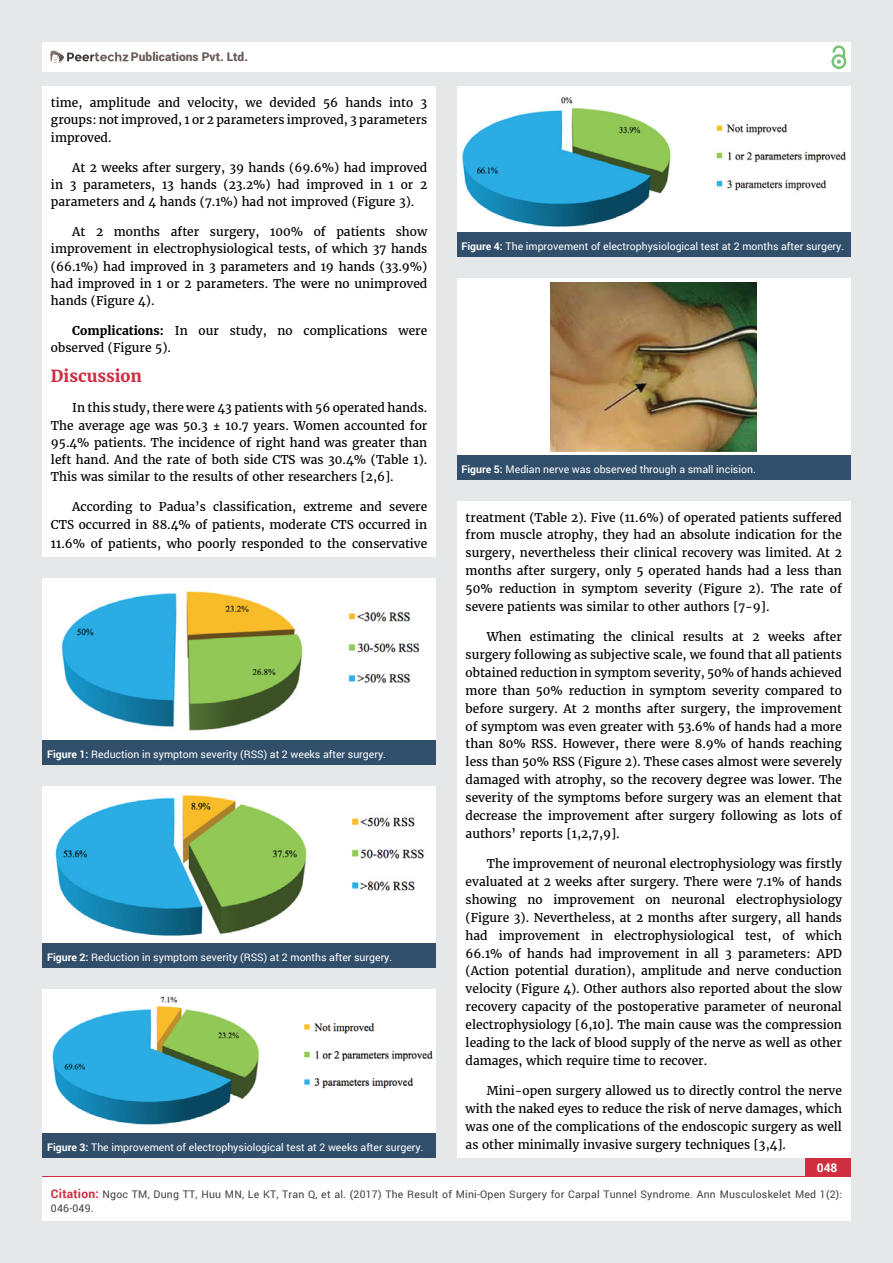
<style>
.page{position:relative;width:893px;height:1263px;background:#e6e7e8}
.page>*{position:absolute;margin:0;border:0;box-sizing:border-box;transform-origin:0 0}
.t1{font:700 16.5px "Merriweather";color:#cf2e41}
.t2{font:12px/17.9px "Merriweather";color:#000;text-align:justify}
.t3{font:900 12px "Roboto";color:#6b5e5b}
.t4{font:700 12px "Roboto";color:#fff}
.t5{font:10.5px "Roboto";color:#fff}
.t6{font:10.5px/13.5px "Roboto";letter-spacing:.02em;color:#414042}
.s1{font-weight:700}
.s2{font-weight:700;font-size:12px;color:#cf2e41}
</style>
<div class="page">
<div style="left:42px;top:43px;width:808px;height:29px;background:#fff"></div>
<div style="left:831px;top:54px;width:15px;height:15px;border:2px solid #74c273;border-radius:50%"></div>
<svg style="left:831px;top:45px;width:15px;height:19px"></svg>
<div style="left:804px;top:1156px;width:46px;height:43px;background:#cf2e41"></div>
<svg style="left:49px;top:50px;width:79px;height:14px"></svg>
<div style="left:42px;top:1177px;width:809px;height:43px;background:#fff"></div>
<div style="left:42px;top:87px;width:394px;height:470px;background:#fff"></div>
<div style="left:457px;top:501px;width:393px;height:657px;background:#fff"></div>
<div style="left:43px;top:578px;width:393px;height:162px;background:#fff"></div>
<div style="left:43px;top:740px;width:393px;height:25px;background:#314e6b"></div>
<img style="left:61px;top:591px;width:359px;height:140px">
<div style="left:43px;top:786px;width:393px;height:157px;background:#fff"></div>
<div style="left:43px;top:943px;width:393px;height:25px;background:#314e6b"></div>
<img style="left:55px;top:795px;width:369px;height:141px">
<div style="left:43px;top:989px;width:393px;height:144px;background:#fff"></div>
<div style="left:43px;top:1133px;width:393px;height:25px;background:#314e6b"></div>
<img style="left:52px;top:996px;width:381px;height:129px">
<div style="left:457px;top:87px;width:393px;height:145px;background:#fff"></div>
<div style="left:457px;top:232px;width:393px;height:25px;background:#314e6b"></div>
<img style="left:462px;top:97px;width:384px;height:130px">
<div style="left:457px;top:278px;width:393px;height:177px;background:#fff"></div>
<div style="left:457px;top:455px;width:393px;height:25px;background:#314e6b"></div>
<img style="left:550px;top:282px;width:207px;height:169px">
<p class="t3" style="left:131px;top:49px;width:118px">Publications Pvt. Ltd.</p>
<p class="t2" style="left:51px;top:94px;width:378px;line-height:17.2px">time, amplitude and velocity, we devided 56 hands into 3 groups: not improved, 1 or 2 parameters improved, 3 parameters improved.</p>
<p class="t2" style="left:51px;top:159px;width:378px;line-height:17.2px;text-indent:21px">At 2 weeks after surgery, 39 hands (69.6%) had improved in 3 parameters, 13 hands (23.2%) had improved in 1 or 2 parameters and 4 hands (7.1%) had not improved (Figure 3).</p>
<p class="t2" style="left:51px;top:223px;width:378px;line-height:17.2px;text-indent:21px">At 2 months after surgery, 100% of patients show improvement in electrophysiological tests, of which 37 hands (66.1%) had improved in 3 parameters and 19 hands (33.9%) had improved in 1 or 2 parameters. The were no unimproved hands (Figure 4).</p>
<p class="t2" style="left:51px;top:322px;width:378px;line-height:17.2px;text-indent:21px"><span class="s1">Complications:</span> In our study, no complications were observed (Figure 5).</p>
<h1 class="t1" style="left:51px;top:366px;width:93px">Discussion</h1>
<p class="t2" style="left:51px;top:399px;width:378px;line-height:17.2px;text-indent:21px">In this study, there were 43 patients with 56 operated hands.<br>The average age was 50.3 ± 10.7 years. Women accounted for 95.4% patients. The incidence of right hand was greater than left hand. And the rate of both side CTS was 30.4% (Table 1).<br>This was similar to the results of other researchers [2,6].</p>
<p class="t2" style="left:51px;top:498px;width:378px;text-indent:21px">According to Padua’s classification, extreme and severe CTS occurred in 88.4% of patients, moderate CTS occurred in 11.6% of patients, who poorly responded to the conservative</p>
<p class="t2" style="left:466px;top:508px;width:378px">treatment (Table 2). Five (11.6%) of operated patients suffered from muscle atrophy, they had an absolute indication for the surgery, nevertheless their clinical recovery was limited. At 2 months after surgery, only 5 operated hands had a less than 50% reduction in symptom severity (Figure 2). The rate of severe patients was similar to other authors [7-9].</p>
<p class="t2" style="left:466px;top:628px;width:378px;text-indent:21px">When estimating the clinical results at 2 weeks after surgery following as subjective scale, we found that all patients obtained reduction in symptom severity, 50% of hands achieved more than 50% reduction in symptom severity compared to before surgery. At 2 months after surgery, the improvement of symptom was even greater with 53.6% of hands had a more than 80% RSS. However, there were 8.9% of hands reaching less than 50% RSS (Figure 2). These cases almost were severely damaged with atrophy, so the recovery degree was lower. The severity of the symptoms before surgery was an element that decrease the improvement after surgery following as lots of authors’ reports [1,2,7,9].</p>
<p class="t2" style="left:466px;top:855px;width:378px;text-indent:21px">The improvement of neuronal electrophysiology was firstly evaluated at 2 weeks after surgery. There were 7.1% of hands showing no improvement on neuronal electrophysiology (Figure 3). Nevertheless, at 2 months after surgery, all hands had improvement in electrophysiological test, of which 66.1% of hands had improvement in all 3 parameters: APD (Action potential duration), amplitude and nerve conduction velocity (Figure 4). Other authors also reported about the slow recovery capacity of the postoperative parameter of neuronal electrophysiology [6,10]. The main cause was the compression leading to the lack of blood supply of the nerve as well as other damages, which require time to recover.</p>
<p class="t2" style="left:466px;top:1082px;width:378px;text-indent:21px">Mini-open surgery allowed us to directly control the nerve with the naked eyes to reduce the risk of nerve damages, which was one of the complications of the endoscopic surgery as well as other minimally invasive surgery techniques [3,4].</p>
<p class="t5" style="left:461px;top:239px;width:384px"><span class="s1">Figure 4:</span> The improvement of electrophysiological test at 2 months after surgery.</p>
<p class="t5" style="left:461px;top:462px;width:296px"><span class="s1">Figure 5:</span> Median nerve was observed through a small incision.</p>
<p class="t5" style="left:47px;top:747px;width:341px"><span class="s1">Figure 1:</span> Reduction in symptom severity (RSS) at 2 weeks after surgery.</p>
<p class="t5" style="left:47px;top:950px;width:347px"><span class="s1">Figure 2:</span> Reduction in symptom severity (RSS) at 2 months after surgery.</p>
<p class="t5" style="left:47px;top:1140px;width:378px"><span class="s1">Figure 3:</span> The improvement of electrophysiological test at 2 weeks after surgery.</p>
<p class="t4" style="left:817px;top:1159px;width:22px">048</p>
<p class="t6" style="left:51px;top:1188px;width:793px"><span class="s2">Citation:</span> Ngoc TM, Dung TT, Huu MN, Le KT, Tran Q, et al. (2017) The Result of Mini-Open Surgery for Carpal Tunnel Syndrome. Ann Musculoskelet Med 1(2):<br>046-049.</p>
</div>
